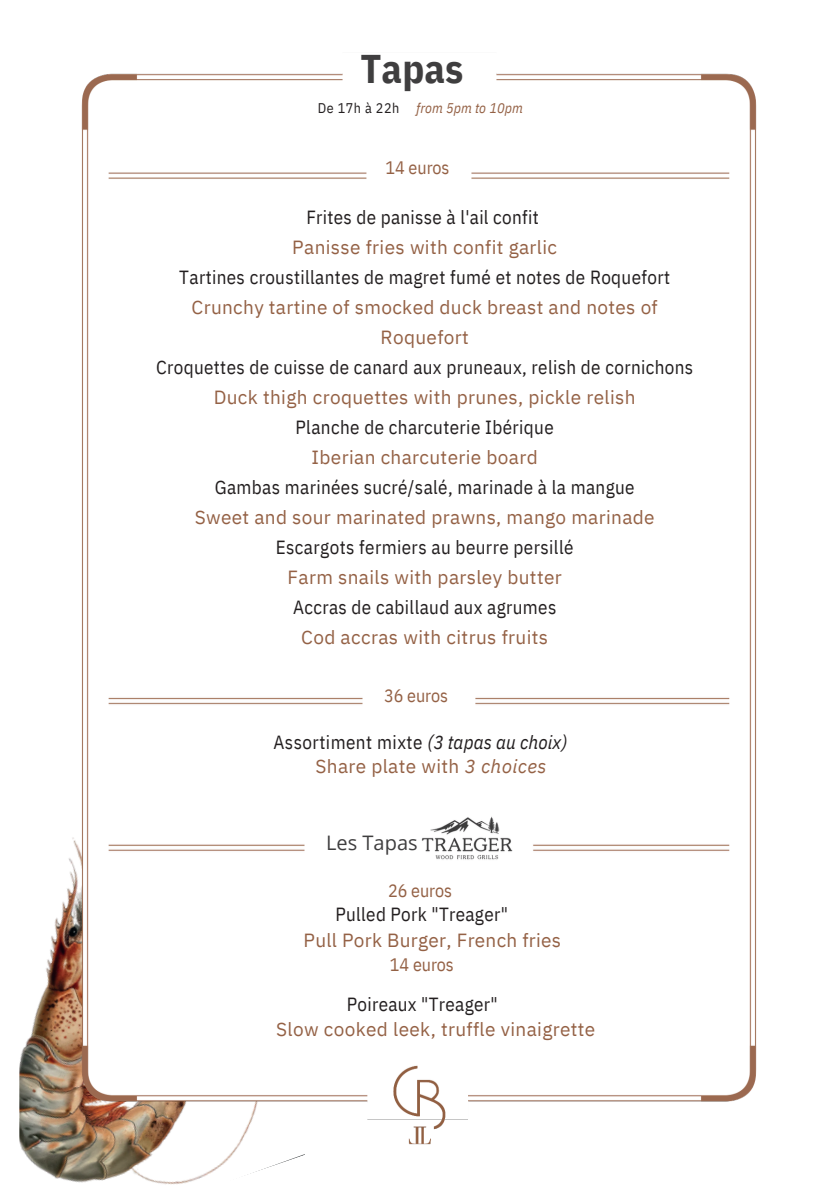
<style>
.page{position:relative;width:839px;height:1191px;background:#fff}
.page>*{position:absolute;margin:0;border:0;box-sizing:border-box;transform-origin:0 0}
.t1{font:700 40px "IBM Plex Sans Cond";color:#3f3e3f}
.t2{font:20px "Open Sans";color:#3f3e3f}
.t3{font:19px/30px "IBM Plex Sans Cond";letter-spacing:.02em;color:#231f20;text-align:center}
.t4{font:19px/25.6px "IBM Plex Sans";letter-spacing:.02em;color:#946145}
.t5{font:18px "IBM Plex Sans Cond";letter-spacing:-.005em;color:#946145}
.t6{font:italic 14px "IBM Plex Sans Cond";letter-spacing:.01em;color:#946145}
.t7{font:14px "IBM Plex Sans Cond";letter-spacing:.04em;color:#231f20}
.s1{font-family:"IBM Plex Sans";color:#946145}
.s2{font-style:italic}
.s3{font-family:"IBM Plex Sans Cond";color:#231f20}
</style>
<div class="page">
<img style="left:19px;top:858px;width:286px;height:327px">
<img style="left:72px;top:73px;width:685px;height:1080px">
<h2 class="t1" style="left:360px;top:42px;width:104px">Tapas</h2>
<h2 class="t7" style="left:318px;top:99px;width:83px">De 17h à 22h</h2>
<h2 class="t6" style="left:416px;top:99px;width:108px">from 5pm to 10pm</h2>
<h2 class="t5" style="left:385px;top:156px;width:65px">14 euros</h2>
<h2 class="t3" style="left:156px;top:202px;width:538px">Frites de panisse à l'ail confit<br><span class="s1">Panisse fries with confit garlic<br></span>Tartines croustillantes de magret fumé et notes de Roquefort <span class="s1">Crunchy tartine of smocked duck breast and notes of Roquefort<br></span>Croquettes de cuisse de canard aux pruneaux, relish de cornichons <span class="s1">Duck thigh croquettes with prunes, pickle relish<br></span>Planche de charcuterie Ibérique<br><span class="s1">Iberian charcuterie board<br></span>Gambas marinées sucré/salé, marinade à la mangue<br><span class="s1">Sweet and sour marinated prawns, mango marinade </span>Escargots fermiers au beurre persillé<br><span class="s1">Farm snails with parsley butter<br></span>Accras de cabillaud aux agrumes<br><span class="s1">Cod accras with citrus fruits</span></h2>
<h2 class="t5" style="left:384px;top:684px;width:65px">36 euros</h2>
<h1 class="t3" style="left:273px;top:727px;width:295px">Assortiment mixte <span class="s2">(3 tapas au choix)</span></h1>
<h2 class="t4" style="left:315px;top:753px;width:232px">Share plate with <span class="s2">3 choices</span></h2>
<h2 class="t2" style="left:326px;top:828px;width:93px">Les Tapas</h2>
<h2 class="t5" style="left:388px;top:879px;width:65px">26 euros</h2>
<p class="t4" style="left:303px;top:902px;width:259px;text-indent:32px"><span class="s3">Pulled Pork "Treager"<br></span>Pull Pork Burger, French fries</p>
<p class="t5" style="left:390px;top:953px;width:65px">14 euros</p>
<p class="t4" style="left:276px;top:991px;width:321px;text-indent:71px"><span class="s3">Poireaux "Treager"<br></span>Slow cooked leek, truffle vinaigrette</p>
</div>
